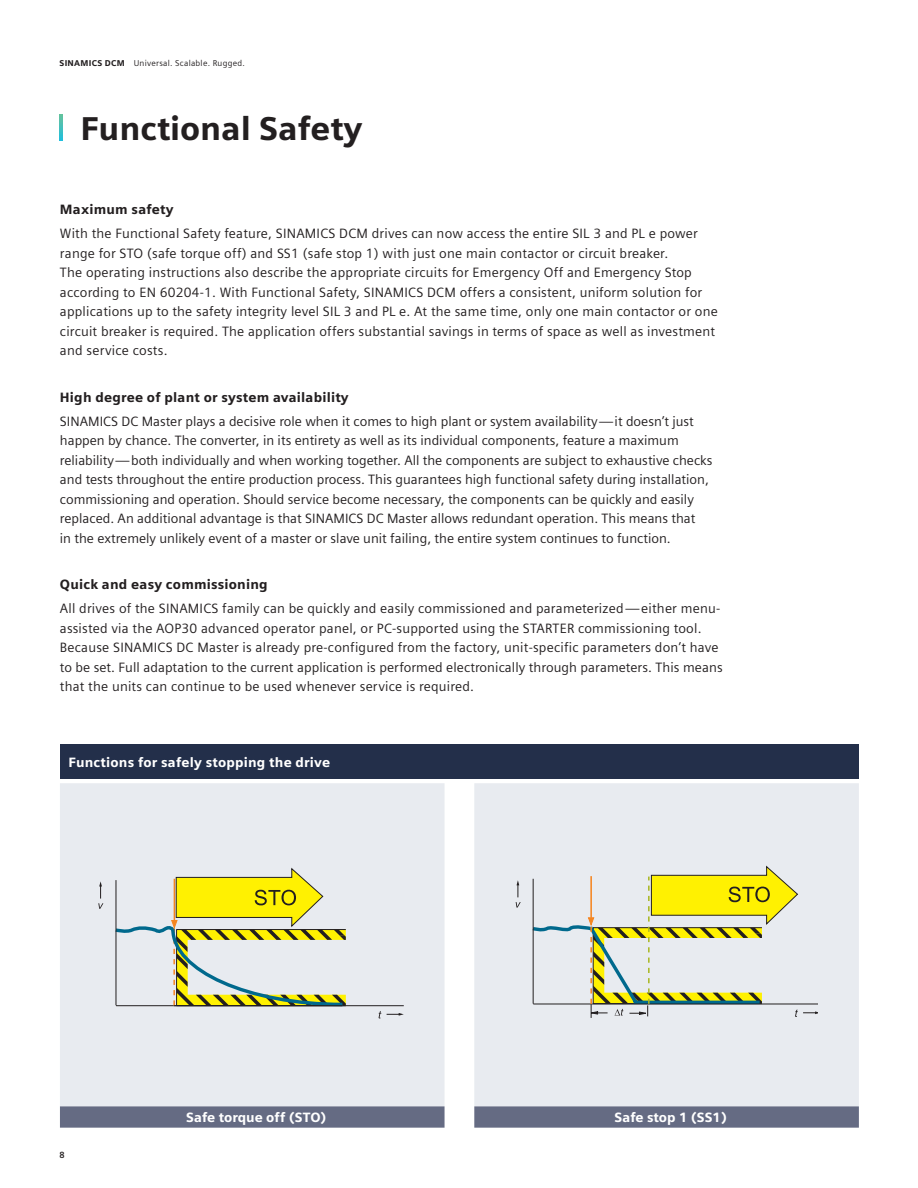
<style>
.page{position:relative;width:918px;height:1188px;background:#fff}
.page>*{position:absolute;margin:0;border:0;box-sizing:border-box;transform-origin:0 0}
._02_HL_Headline_22pt{font:900 33px "Siemens Sans";color:#231f20}
.BP_TX_Roman_9pt_blac{font:13.5px/19.5px "Siemens Sans";letter-spacing:.005em;color:#231f20}
.BP_SubHD_9pt_Black_s{font:900 13.5px "Siemens Sans";letter-spacing:.015em;color:#231f20}
.BP_SubHd_9pt_White_B{font:900 13.5px "Siemens Sans";letter-spacing:.015em;color:#fff}
.t1{font:700 9px "Siemens Sans";color:#231f20}
.t2{font:8.4px "Siemens Sans";letter-spacing:.03em;color:#231f20}
.s1{font-weight:900}
</style>
<div class="page">
<div style="left:60px;top:745px;width:799px;height:34px;background:#232f4a"></div>
<div style="left:60px;top:783px;width:799px;height:323px;background:#e8ebf0"></div>
<svg style="left:60px;top:1106px;width:799px;height:22px;background:#6f758b"></svg>
<hr style="left:116px;top:1005px;width:288px;height:1px;background:#231f20">
<svg style="left:387px;top:1013px;width:17px;height:3px"></svg>
<svg style="left:112px;top:868px;width:234px;height:140px;background:#d8d9a5"></svg>
<svg style="left:98px;top:881px;width:5px;height:28px"></svg>
<svg style="left:379px;top:1011px;width:2px;height:7px"></svg>
<svg style="left:516px;top:880px;width:5px;height:28px"></svg>
<svg style="left:530px;top:866px;width:288px;height:152px;background:#dcdeb8"></svg>
<svg style="left:60px;top:115px;width:3px;height:25px"></svg>
<p class="t2" style="left:60px;top:58px;width:187px"><span class="s1">SINAMICS DCM</span> Universal. Scalable. Rugged.</p>
<p class="_02_HL_Headline_22pt" style="left:81px;top:109px;width:283px">Functional Safety</p>
<p class="BP_SubHD_9pt_Black_s" style="left:60px;top:202px;width:115px">Maximum safety</p>
<p class="BP_TX_Roman_9pt_blac" style="left:60px;top:224px;width:659px">With the Functional Safety feature, SINAMICS DCM drives can now access the entire SIL 3 and PL e power range for STO (safe torque off) and SS1 (safe stop 1) with just one main contactor or circuit breaker.<br>The operating instructions also describe the appropriate circuits for Emergency Off and Emergency Stop according to EN 60204-1. With Functional Safety, SINAMICS DCM offers a consistent, uniform solution for applications up to the safety integrity level SIL 3 and PL e. At the same time, only one main contactor or one circuit breaker is required. The application offers substantial savings in terms of space as well as investment and service costs.</p>
<p class="BP_SubHD_9pt_Black_s" style="left:60px;top:389px;width:290px">High degree of plant or system availability</p>
<p class="BP_TX_Roman_9pt_blac" style="left:60px;top:412px;width:654px">SINAMICS DC Master plays a decisive role when it comes to high plant or system availability—it doesn’t just happen by chance. The converter, in its entirety as well as its individual components, feature a maximum reliability—both individually and when working together. All the components are subject to exhaustive checks and tests throughout the entire production process. This guarantees high functional safety during installation, commissioning and operation. Should service become necessary, the components can be quickly and easily replaced. An additional advantage is that SINAMICS DC Master allows redundant operation. This means that<br>in the extremely unlikely event of a master or slave unit failing, the entire system continues to function.</p>
<p class="BP_SubHD_9pt_Black_s" style="left:60px;top:577px;width:209px">Quick and easy commissioning</p>
<p class="BP_TX_Roman_9pt_blac" style="left:60px;top:599px;width:664px">All drives of the SINAMICS family can be quickly and easily commissioned and parameterized—either menu&shy;assisted via the AOP30 advanced operator panel, or PC-supported using the STARTER commissioning tool.<br>Because SINAMICS DC Master is already pre-configured from the factory, unit-specific parameters don’t have to be set. Full adaptation to the current application is performed electronically through parameters. This means that the units can continue to be used whenever service is required.</p>
<p class="BP_SubHd_9pt_White_B" style="left:68px;top:754px;width:263px">Functions for safely stopping the drive</p>
<p class="t1" style="left:60px;top:1150px;width:7px">8</p>
<p class="BP_SubHd_9pt_White_B" style="left:186px;top:1110px;width:142px">Safe torque off (STO)</p>
<p class="BP_SubHd_9pt_White_B" style="left:615px;top:1110px;width:114px">Safe stop 1 (SS1)</p>
</div>
